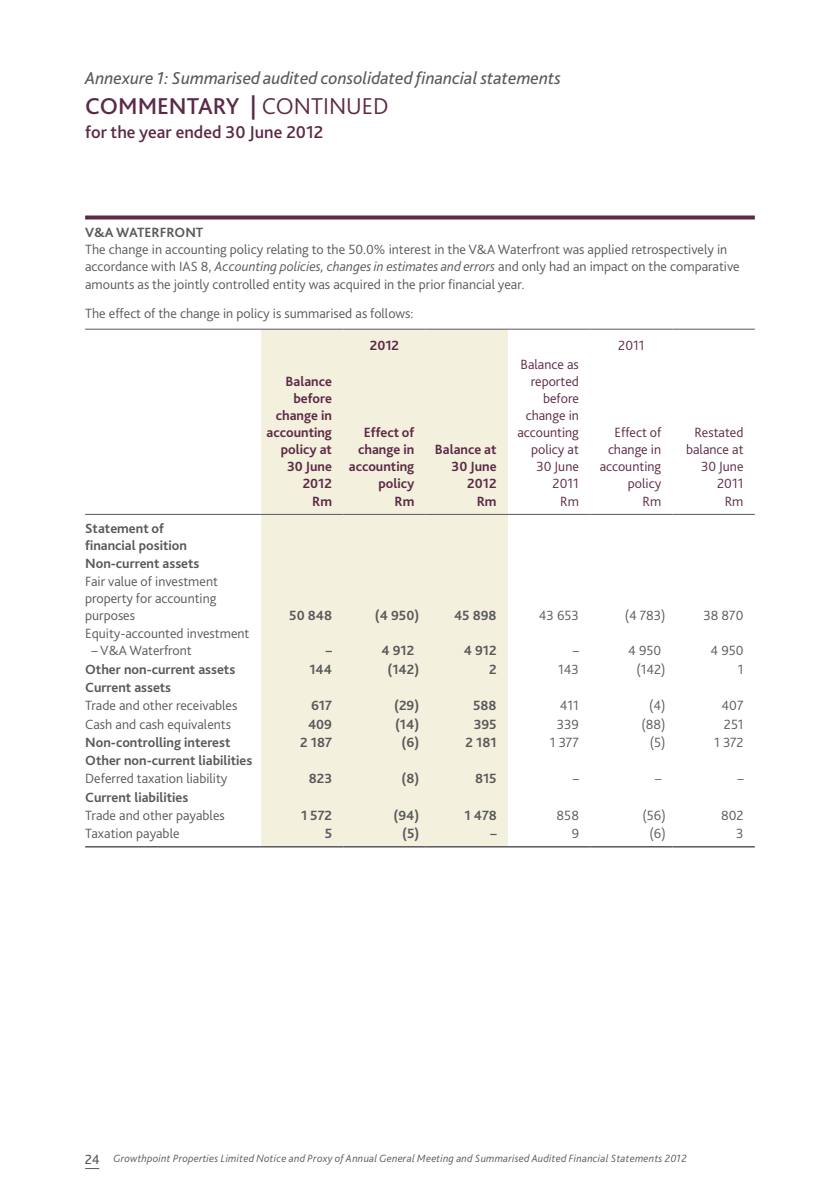
<style>
.page{position:relative;width:840px;height:1191px;background:#fff}
.page>*{position:absolute;margin:0;border:0;box-sizing:border-box;transform-origin:0 0}
.t1{font:500 24px "Bliss 2";color:#5c2946}
.t2{font:italic 18px "Bliss 2";color:#58595b}
.t3{font:500 18px "Bliss 2";color:#5c2946}
.t4{font:300 14px/17.6px "Bliss 2";color:#58595b}
.t5{font:700 14px/18.2px "Bliss 2";color:#58595b}
.t6{font:300 14px/17px "Bliss 2";color:#5c2946;text-align:right}
.t7{font:700 14px/17px "Bliss 2";color:#5c2946;text-align:right}
.t8{font:italic 300 11px "Bliss 2";letter-spacing:.02em;color:#58595b}
.s1{font-weight:300}
.s2{font-weight:700}
.s3{font-style:italic}
.s4{font-weight:400;font-style:normal;font-size:14px}
</style>
<div class="page">
<svg style="left:85px;top:1168px;width:14px;height:1px"></svg>
<svg style="left:85px;top:215px;width:669px;height:4px;fill:#5c2946"></svg>
<div style="left:261px;top:330px;width:246px;height:516px;background:#f3f0dd"></div>
<svg style="left:85px;top:847px;width:669px;height:1px"></svg>
<hr style="left:85px;top:514px;width:176px;height:1px;background:#58595b">
<hr style="left:261px;top:514px;width:82px;height:1px;background:#58595b">
<hr style="left:343px;top:514px;width:82px;height:1px;background:#58595b">
<hr style="left:425px;top:514px;width:82px;height:1px;background:#58595b">
<hr style="left:507px;top:514px;width:83px;height:1px;background:#58595b">
<hr style="left:590px;top:514px;width:82px;height:1px;background:#58595b">
<hr style="left:672px;top:514px;width:82px;height:1px;background:#58595b">
<hr style="left:85px;top:846px;width:176px;height:1px;background:#58595b">
<hr style="left:261px;top:846px;width:82px;height:1px;background:#58595b">
<hr style="left:343px;top:846px;width:82px;height:1px;background:#58595b">
<hr style="left:425px;top:846px;width:82px;height:1px;background:#58595b">
<hr style="left:507px;top:846px;width:83px;height:1px;background:#58595b">
<hr style="left:590px;top:846px;width:82px;height:1px;background:#58595b">
<hr style="left:672px;top:846px;width:82px;height:1px;background:#58595b">
<hr style="left:85px;top:329px;width:176px;height:1px;background:#58595b">
<hr style="left:261px;top:329px;width:82px;height:1px;background:#58595b">
<hr style="left:343px;top:329px;width:82px;height:1px;background:#58595b">
<hr style="left:425px;top:329px;width:82px;height:1px;background:#58595b">
<hr style="left:507px;top:329px;width:83px;height:1px;background:#58595b">
<hr style="left:590px;top:329px;width:82px;height:1px;background:#58595b">
<hr style="left:672px;top:329px;width:82px;height:1px;background:#58595b">
<p class="t2" style="left:85px;top:67px;width:477px">Annexure 1: Summarised audited consolidated financial statements</p>
<p class="t1" style="left:85px;top:91px;width:192px">comm entary | <span class="s1">continued</span></p>
<p class="t3" style="left:85px;top:121px;width:239px">for the year ended 30 June 2012</p>
<p class="t4" style="left:85px;top:223px;width:655px"><span class="s2">V&amp;A WATERFRONT<br></span>The change in accounting policy relating to the 50.0% interest in the V&amp;A Waterfront was applied retrospectively in accordance with IAS 8, <span class="s3">Accounting policies, changes in estimates and errors</span> and only had an impact on the comparative amounts as the jointly controlled entity was acquired in the prior financial year.</p>
<p class="t4" style="left:85px;top:304px;width:330px">The effect of the change in policy is summarised as follows:</p>
<p class="t7" style="left:369px;top:337px;width:31px">2012</p>
<p class="t6" style="left:618px;top:337px;width:28px">2011</p>
<p class="t7" style="left:266px;top:372px;width:67px">Balance before change in accounting policy at<br>30 June<br>2012</p>
<p class="t6" style="left:517px;top:355px;width:63px">Balance as reported before change in accounting policy at<br>30 June<br>2011</p>
<p class="t6" style="left:599px;top:423px;width:63px">Effect of change in accounting policy</p>
<p class="t6" style="left:685px;top:423px;width:59px">Restated balance at<br>30 June<br>2011</p>
<p class="t7" style="left:349px;top:423px;width:67px">Effect of change in accounting policy</p>
<p class="t7" style="left:434px;top:440px;width:63px">Balance at<br>30 June<br>2012</p>
<p class="t4" style="left:85px;top:519px;width:134px"><span class="s2">Statement of financial position<br>Non-current assets<br></span>Fair value of investment property for accounting purposes</p>
<p class="t7" style="left:312px;top:492px;width:21px">Rm</p>
<p class="t7" style="left:394px;top:492px;width:21px">Rm</p>
<p class="t7" style="left:476px;top:492px;width:21px">Rm</p>
<p class="t6" style="left:560px;top:492px;width:20px">Rm</p>
<p class="t6" style="left:642px;top:492px;width:20px">Rm</p>
<p class="t6" style="left:724px;top:492px;width:20px">Rm</p>
<p class="t5" style="left:289px;top:606px;width:44px">50 848</p>
<p class="t5" style="left:375px;top:606px;width:46px">(4 950)</p>
<p class="t5" style="left:454px;top:606px;width:44px">45 898</p>
<p class="t4" style="left:538px;top:606px;width:42px">43 653</p>
<p class="t4" style="left:624px;top:606px;width:42px">(4 783)</p>
<p class="t4" style="left:703px;top:606px;width:42px">38 870</p>
<p class="t4" style="left:85px;top:624px;width:166px">Equity-accounted investment</p>
<p class="t4" style="left:91px;top:641px;width:102px">– V&amp;A Waterfront</p>
<p class="t5" style="left:325px;top:641px;width:8px">–</p>
<p class="t5" style="left:381px;top:641px;width:34px">4 912</p>
<p class="t5" style="left:463px;top:641px;width:34px">4 912</p>
<p class="t4" style="left:572px;top:641px;width:8px">–</p>
<p class="t4" style="left:628px;top:641px;width:35px">4 950</p>
<p class="t4" style="left:710px;top:641px;width:35px">4 950</p>
<p class="t5" style="left:85px;top:659px;width:151px">Other non-current assets</p>
<p class="t5" style="left:309px;top:659px;width:24px">144</p>
<p class="t5" style="left:387px;top:659px;width:33px">(142)</p>
<p class="t5" style="left:489px;top:659px;width:9px">2</p>
<p class="t4" style="left:558px;top:660px;width:22px">143</p>
<p class="t4" style="left:636px;top:660px;width:31px">(142)</p>
<p class="t4" style="left:737px;top:660px;width:7px">1</p>
<p class="t4" style="left:85px;top:678px;width:154px;line-height:18.2px"><span class="s2">Current assets<br></span>Trade and other receivables</p>
<p class="t5" style="left:311px;top:696px;width:22px">617</p>
<p class="t5" style="left:394px;top:696px;width:27px">(29)</p>
<p class="t5" style="left:473px;top:696px;width:25px">588</p>
<p class="t4" style="left:559px;top:696px;width:21px">411</p>
<p class="t4" style="left:649px;top:696px;width:18px">(4)</p>
<p class="t4" style="left:721px;top:696px;width:23px">407</p>
<p class="t4" style="left:85px;top:714px;width:147px">Cash and cash equivalents</p>
<p class="t5" style="left:308px;top:714px;width:26px">409</p>
<p class="t5" style="left:395px;top:714px;width:26px">(14)</p>
<p class="t5" style="left:473px;top:714px;width:25px">395</p>
<p class="t4" style="left:556px;top:714px;width:24px">339</p>
<p class="t4" style="left:641px;top:714px;width:26px">(88)</p>
<p class="t4" style="left:723px;top:714px;width:21px">251</p>
<p class="t5" style="left:85px;top:732px;width:147px">Non-controlling interest</p>
<p class="t5" style="left:300px;top:732px;width:33px">2 187</p>
<p class="t5" style="left:401px;top:732px;width:19px">(6)</p>
<p class="t5" style="left:465px;top:732px;width:33px">2 181</p>
<p class="t4" style="left:549px;top:733px;width:31px">1 377</p>
<p class="t4" style="left:649px;top:733px;width:17px">(5)</p>
<p class="t4" style="left:713px;top:733px;width:31px">1 372</p>
<p class="t5" style="left:85px;top:751px;width:168px">Other non-current liabilities<br><span class="s1">Deferred taxation liability</span></p>
<p class="t5" style="left:308px;top:769px;width:25px">823</p>
<p class="t5" style="left:401px;top:769px;width:19px">(8)</p>
<p class="t5" style="left:475px;top:769px;width:23px">815</p>
<p class="t4" style="left:572px;top:769px;width:8px">–</p>
<p class="t4" style="left:654px;top:769px;width:8px">–</p>
<p class="t4" style="left:737px;top:769px;width:8px">–</p>
<p class="t4" style="left:85px;top:787px;width:141px;line-height:18.2px"><span class="s2">Current liabilities<br></span>Trade and other payables</p>
<p class="t5" style="left:301px;top:805px;width:33px">1 572</p>
<p class="t5" style="left:393px;top:805px;width:27px">(94)</p>
<p class="t5" style="left:464px;top:805px;width:34px">1 478</p>
<p class="t4" style="left:556px;top:806px;width:24px">858</p>
<p class="t4" style="left:642px;top:806px;width:25px">(56)</p>
<p class="t4" style="left:720px;top:806px;width:24px">802</p>
<p class="t4" style="left:85px;top:824px;width:96px">Taxation payable</p>
<p class="t5" style="left:324px;top:824px;width:9px">5</p>
<p class="t5" style="left:402px;top:824px;width:19px">(5)</p>
<p class="t5" style="left:490px;top:824px;width:8px">–</p>
<p class="t4" style="left:571px;top:824px;width:9px">9</p>
<p class="t4" style="left:649px;top:824px;width:18px">(6)</p>
<p class="t4" style="left:735px;top:824px;width:9px">3</p>
<p class="t8" style="left:85px;top:1151px;width:603px"><span class="s4">24</span> Growthpoint Properties Limited Notice and Proxy of Annual General Meeting and Summarised Audited Financial Statements 2012</p>
</div>
